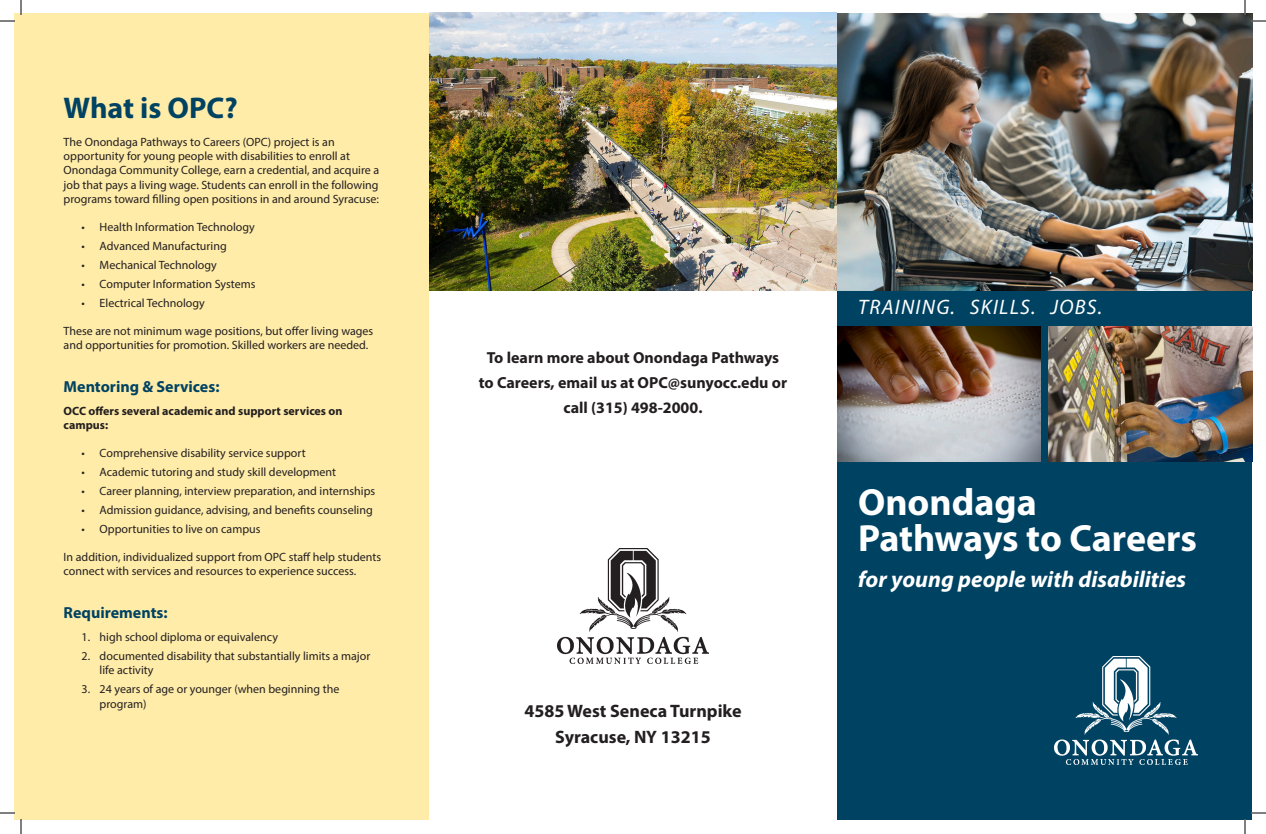
<style>
.page{position:relative;width:1266px;height:834px;background:#fff}
.page>*{position:absolute;margin:0;border:0;box-sizing:border-box;transform-origin:0 0}
.t1{font:700 38px/36px "Myriad Pro";color:#fff}
.t2{font:700 30px "Myriad Pro";color:#004262}
.t3{font:italic 700 23px "Myriad Pro";color:#fff}
.t4{font:italic 21px "Myriad Pro";letter-spacing:.06em;color:#fff}
.t5{font:700 18px "Myriad Pro";color:#231f20}
.t6{font:700 16px/25px "Myriad Pro";color:#231f20;text-align:center}
.t7{font:700 16px "Myriad Pro";color:#004262}
.t8{font:12px/14.4px "Myriad Pro";color:#231f20}
.t9{font:700 12px/14.4px "Myriad Pro";color:#231f20}
</style>
<div class="page">
<div style="left:14px;top:13px;width:414px;height:807px;background:#ffeca9"></div>
<div style="left:837px;top:252px;width:414px;height:568px;background:#004262"></div>
<img style="left:429px;top:12px;width:824px;height:278px">
<img style="left:1054px;top:656px;width:143px;height:109px">
<img style="left:558px;top:549px;width:150px;height:114px">
<img style="left:837px;top:326px;width:204px;height:136px">
<img style="left:1048px;top:326px;width:205px;height:136px">
<svg style="left:0;top:0;width:22px;height:22px"></svg>
<svg style="left:0;top:812px;width:22px;height:22px"></svg>
<svg style="left:1244px;top:0;width:22px;height:22px"></svg>
<svg style="left:1244px;top:812px;width:22px;height:22px"></svg>
<p class="t2" style="left:64px;top:88px;width:176px">What is OPC?</p>
<p class="t8" style="left:64px;top:134px;width:317px">The Onondaga Pathways to Careers (OPC) project is an opportunity for young people with disabilities to enroll at Onondaga Community College, earn a credential, and acquire a job that pays a living wage. Students can enroll in the following programs toward filling open positions in and around Syracuse:</p>
<p class="t8" style="left:82px;top:220px;width:175px">• Health Information Technology</p>
<p class="t8" style="left:82px;top:239px;width:147px">• Advanced Manufacturing</p>
<p class="t8" style="left:82px;top:257px;width:137px">• Mechanical Technology</p>
<p class="t8" style="left:82px;top:276px;width:175px">• Computer Information Systems</p>
<p class="t8" style="left:82px;top:295px;width:125px">• Electrical Technology</p>
<p class="t8" style="left:64px;top:323px;width:311px">These are not minimum wage positions, but offer living wages and opportunities for promotion. Skilled workers are needed.</p>
<p class="t7" style="left:64px;top:376px;width:157px">Mentoring &amp; Services:</p>
<p class="t9" style="left:64px;top:403px;width:280px">OCC offers several academic and support services on campus:</p>
<p class="t8" style="left:82px;top:446px;width:226px">• Comprehensive disability service support</p>
<p class="t8" style="left:82px;top:465px;width:256px">• Academic tutoring and study skill development</p>
<p class="t8" style="left:82px;top:484px;width:295px">• Career planning, interview preparation, and internships</p>
<p class="t8" style="left:82px;top:503px;width:293px">• Admission guidance, advising, and benefits counseling</p>
<p class="t8" style="left:82px;top:521px;width:180px">• Opportunities to live on campus</p>
<p class="t8" style="left:64px;top:549px;width:319px">In addition, individualized support from OPC staff help students connect with services and resources to experience success.</p>
<p class="t7" style="left:64px;top:602px;width:106px">Requirements:</p>
<p class="t8" style="left:82px;top:630px;width:198px">1. high school diploma or equivalency</p>
<p class="t8" style="left:100px;top:649px;width:272px;text-indent:-18px">2. documented disability that substantially limits a major life activity</p>
<p class="t8" style="left:100px;top:682px;width:241px;text-indent:-18px">3. 24 years of age or younger (when beginning the program)</p>
<p class="t6" style="left:479px;top:344px;width:310px">To learn more about Onondaga Pathways to Careers, email us at OPC@sunyocc.edu or call (315) 498-2000.</p>
<p class="t5" style="left:524px;top:699px;width:219px">4585 West Seneca Turnpike</p>
<p class="t5" style="left:555px;top:725px;width:157px">Syracuse, NY 13215</p>
<p class="t4" style="left:858px;top:294px;width:246px">TRAINING. SKILLS. JOBS.</p>
<p class="t1" style="left:858px;top:483px;width:341px">Onondaga<br>Pathways to Careers</p>
<p class="t3" style="left:858px;top:565px;width:330px">for young people with disabilities</p>
</div>
